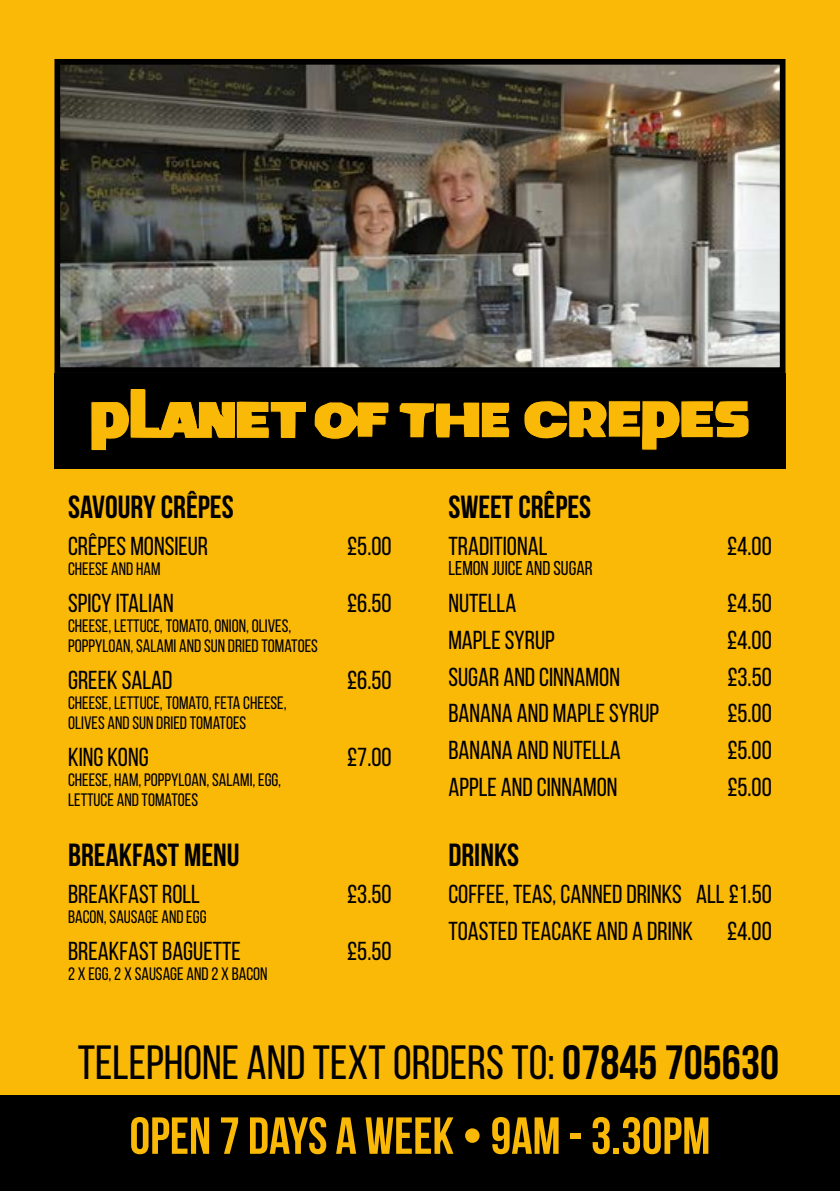
<style>
.page{position:relative;width:840px;height:1191px;background:#fff}
.page>*{position:absolute;margin:0;border:0;box-sizing:border-box;transform-origin:0 0}
.t1{font:700 52px "Bebas Neue";color:#fbb907}
.t2{font:48px "Bebas Neue";color:#000}
.t3{font:700 32px "Bebas Neue";color:#000}
.t4{font:26px/36.8px "Bebas Neue";color:#000}
.t5{font:20px "Bebas Neue";color:#000}
.t6{font:18px/20px "Bebas Neue";color:#000}
.s1{font-weight:700}
</style>
<div class="page">
<div style="left:0;top:0;width:839px;height:1191px;background:#fbb907"></div>
<img style="left:61px;top:66px;width:717px;height:300px">
<div style="left:54px;top:59px;width:731px;height:314px;border:6px solid #000"></div>
<div style="left:54px;top:373px;width:731px;height:95px;background:#000"></div>
<svg style="left:524px;top:400px;width:225px;height:51px"></svg>
<svg style="left:91px;top:388px;width:215px;height:63px"></svg>
<svg style="left:314px;top:401px;width:75px;height:39px"></svg>
<svg style="left:398px;top:402px;width:112px;height:67px"></svg>
<div style="left:0;top:1095px;width:839px;height:96px;background:#000"></div>
<p class="t3" style="left:68px;top:489px;width:167px">SAVOURY CRÊPES</p>
<p class="t4" style="left:68px;top:527px;width:141px">CRÊPES MONSIEUR</p>
<p class="t4" style="left:347px;top:527px;width:46px">£5.00</p>
<p class="t6" style="left:68px;top:558px;width:94px">CHEESE AND HAM</p>
<p class="t4" style="left:68px;top:584px;width:107px">SPICY ITALIAN</p>
<p class="t4" style="left:347px;top:584px;width:46px">£6.50</p>
<p class="t6" style="left:68px;top:615px;width:251px">CHEESE, LETTUCE, TOMATO, ONION, OLIVES,<br>POPPYLOAN, SALAMI AND SUN DRIED TOMATOES</p>
<p class="t4" style="left:68px;top:661px;width:106px">GREEK SALAD</p>
<p class="t4" style="left:347px;top:661px;width:46px">£6.50</p>
<p class="t6" style="left:68px;top:692px;width:220px">CHEESE, LETTUCE, TOMATO, FETA CHEESE,<br>OLIVES AND SUN DRIED TOMATOES</p>
<p class="t4" style="left:68px;top:738px;width:82px">KING KONG</p>
<p class="t4" style="left:347px;top:738px;width:46px">£7.00</p>
<p class="t6" style="left:68px;top:769px;width:214px">CHEESE, HAM, POPPYLOAN, SALAMI, EGG,<br>LETTUCE AND TOMATOES</p>
<p class="t3" style="left:68px;top:837px;width:173px">BREAKFAST MENU</p>
<p class="t4" style="left:68px;top:875px;width:133px">BREAKFAST ROLL</p>
<p class="t4" style="left:347px;top:875px;width:46px">£3.50</p>
<p class="t6" style="left:68px;top:906px;width:140px">BACON, SAUSAGE AND EGG</p>
<p class="t4" style="left:68px;top:932px;width:174px">BREAKFAST BAGUETTE</p>
<p class="t4" style="left:347px;top:932px;width:46px">£5.50</p>
<p class="t6" style="left:68px;top:963px;width:201px">2 X EGG, 2 X SAUSAGE AND 2 X BACON</p>
<p class="t3" style="left:448px;top:489px;width:144px">SWEET CRÊPES</p>
<p class="t4" style="left:448px;top:527px;width:101px">TRADITIONAL</p>
<p class="t4" style="left:726px;top:527px;width:46px">£4.00</p>
<p class="t5" style="left:448px;top:557px;width:146px">LEMON JUICE AND SUGAR</p>
<p class="t4" style="left:448px;top:584px;width:69px">NUTELLA</p>
<p class="t4" style="left:726px;top:584px;width:46px">£4.50</p>
<p class="t4" style="left:448px;top:621px;width:108px">MAPLE SYRUP</p>
<p class="t4" style="left:726px;top:621px;width:46px">£4.00</p>
<p class="t4" style="left:448px;top:658px;width:173px">SUGAR AND CINNAMON</p>
<p class="t4" style="left:727px;top:658px;width:46px">£3.50</p>
<p class="t4" style="left:448px;top:695px;width:212px">BANANA AND MAPLE SYRUP</p>
<p class="t4" style="left:727px;top:695px;width:46px">£5.00</p>
<p class="t4" style="left:448px;top:731px;width:174px">BANANA AND NUTELLA</p>
<p class="t4" style="left:727px;top:731px;width:46px">£5.00</p>
<p class="t4" style="left:448px;top:768px;width:170px">APPLE AND CINNAMON</p>
<p class="t4" style="left:727px;top:768px;width:46px">£5.00</p>
<p class="t3" style="left:448px;top:837px;width:72px">DRINKS</p>
<p class="t4" style="left:448px;top:875px;width:325px">COFFEE, TEAS, CANNED DRINKS ALL £1.50<br>TOASTED TEACAKE AND A DRINK</p>
<p class="t4" style="left:726px;top:912px;width:46px">£4.00</p>
<h2 class="t2" style="left:78px;top:1036px;width:702px">TELEPHONE AND TEXT ORDERS TO: <span class="s1">07845 705630</span></h2>
<h1 class="t1" style="left:129px;top:1107px;width:582px">OPEN 7 DAYS A WEEK • 9AM - 3.30PM</h1>
</div>
